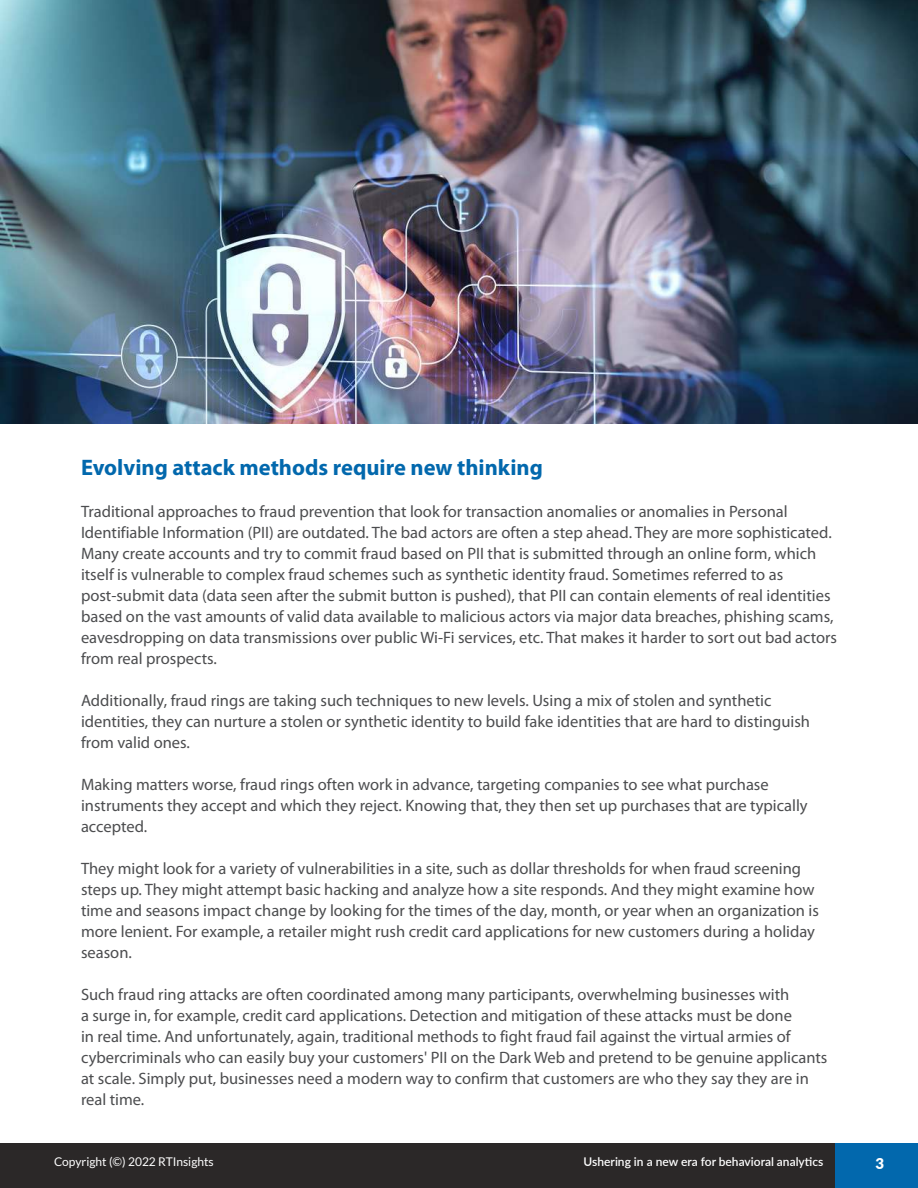
<style>
.page{position:relative;width:918px;height:1188px;background:#fff}
.page>*{position:absolute;margin:0;border:0;box-sizing:border-box;transform-origin:0 0}
.t1{font:700 22.5px "Myriad Pro";color:#0268ad}
.t2{font:16.5px/21px "Myriad Pro";color:#4c4d4f}
.t3{font:900 15px "Lato";color:#fff}
.t4{font:600 12px "Lato";color:#fff}
.t5{font:12px "Lato";color:#fff}
</style>
<div class="page">
<div style="left:0;top:1144px;width:918px;height:44px;background:#2b2828"></div>
<div style="left:835px;top:1144px;width:83px;height:44px;background:#0268ad"></div>
<img style="left:0;top:0;width:918px;height:423px">
<h1 class="t1" style="left:81px;top:459px;width:463px">Evolving attack methods require new thinking</h1>
<p class="t2" style="left:81px;top:502px;width:758px">Traditional approaches to fraud prevention that look for transaction anomalies or anomalies in Personal Identifiable Information (PII) are outdated. The bad actors are often a step ahead. They are more sophisticated.<br>Many create accounts and try to commit fraud based on PII that is submitted through an online form, which itself is vulnerable to complex fraud schemes such as synthetic identity fraud. Sometimes referred to as post-submit data (data seen after the submit button is pushed), that PII can contain elements of real identities based on the vast amounts of valid data available to malicious actors via major data breaches, phishing scams, eavesdropping on data transmissions over public Wi-Fi services, etc. That makes it harder to sort out bad actors from real prospects.</p>
<p class="t2" style="left:81px;top:691px;width:731px">Additionally, fraud rings are taking such techniques to new levels. Using a mix of stolen and synthetic identities, they can nurture a stolen or synthetic identity to build fake identities that are hard to distinguish from valid ones.</p>
<p class="t2" style="left:81px;top:775px;width:728px">Making matters worse, fraud rings often work in advance, targeting companies to see what purchase instruments they accept and which they reject. Knowing that, they then set up purchases that are typically accepted.</p>
<p class="t2" style="left:81px;top:859px;width:739px">They might look for a variety of vulnerabilities in a site, such as dollar thresholds for when fraud screening steps up. They might attempt basic hacking and analyze how a site responds. And they might examine how time and seasons impact change by looking for the times of the day, month, or year when an organization is more lenient. For example, a retailer might rush credit card applications for new customers during a holiday season.</p>
<p class="t2" style="left:81px;top:985px;width:748px">Such fraud ring attacks are often coordinated among many participants, overwhelming businesses with<br>a surge in, for example, credit card applications. Detection and mitigation of these attacks must be done<br>in real time. And unfortunately, again, traditional methods to fight fraud fail against the virtual armies of cybercriminals who can easily buy your customers' PII on the Dark Web and pretend to be genuine applicants at scale. Simply put, businesses need a modern way to confirm that customers are who they say they are in real time.</p>
<p class="t5" style="left:54px;top:1157px;width:161px">Copyright (©) 2022 RTInsights</p>
<p class="t4" style="left:584px;top:1153px;width:241px">Ushering in a new era for behavioral analy琀椀cs</p>
<p class="t3" style="left:875px;top:1157px;width:10px">3</p>
</div>
